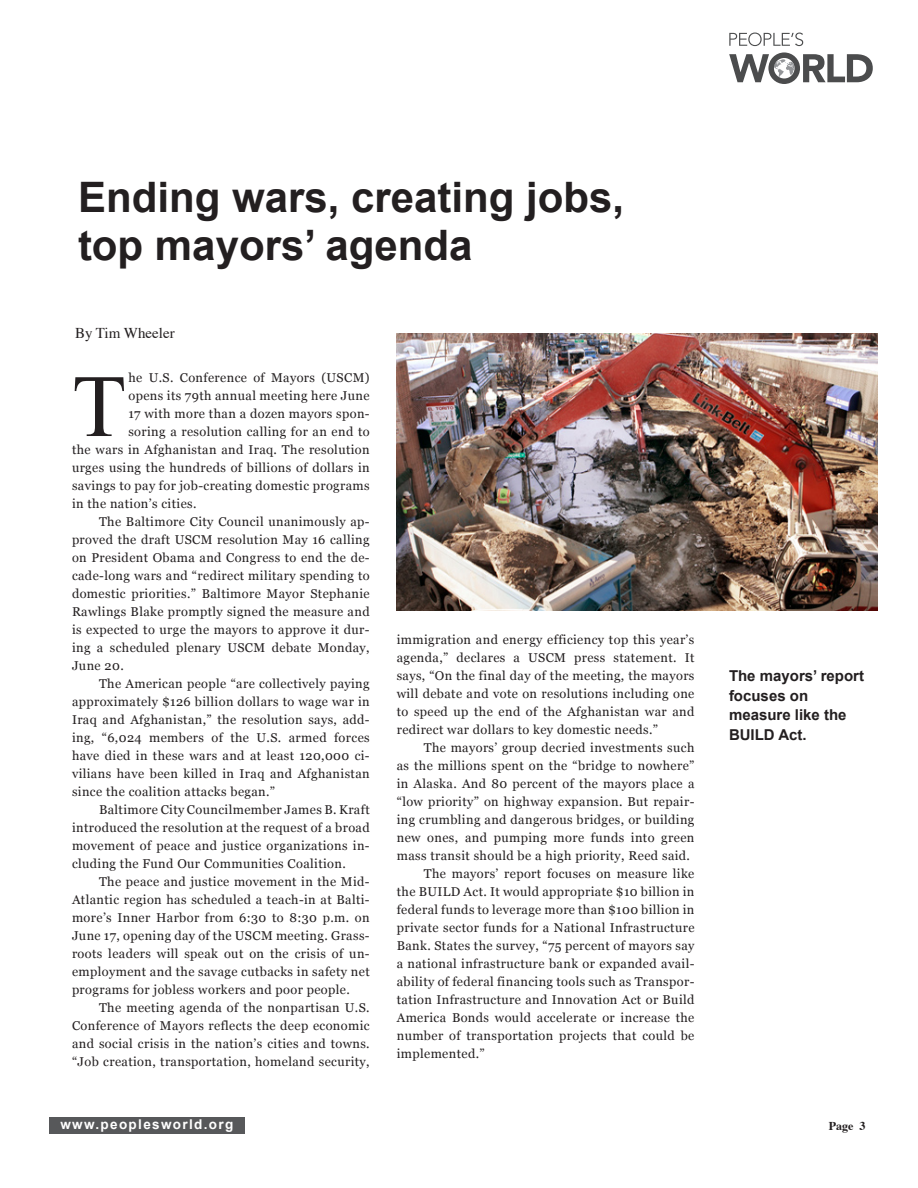
<style>
.page{position:relative;width:918px;height:1188px;background:#fff}
.page>*{position:absolute;margin:0;border:0;box-sizing:border-box;transform-origin:0 0}
.caps_paragraph{font:88.8px "Times New Roman";color:#231f20}
.title_arial-medium{font:700 42px "Arial";color:#231f20}
.quote{font:700 15px/19.5px "Arial";color:#231f20}
.by_line{font:15px "Times";color:#231f20}
.t1{font:700 13.5px "Arial";letter-spacing:.1em;color:#fff}
.body-text{font:12.75px/18px "Georgia";letter-spacing:.03em;color:#231f20;text-align:justify}
.caps_paragraph-2{font:12.75px "Georgia";letter-spacing:.03em;color:#231f20}
.by_line-2{font:700 12px "Times";color:#231f20}
</style>
<div class="page">
<div style="left:49px;top:1118px;width:196px;height:16px;background:#57585a"></div>
<svg style="left:729px;top:33px;width:74px;height:13px"></svg>
<svg style="left:729px;top:52px;width:144px;height:32px"></svg>
<img style="left:396px;top:333px;width:481px;height:277px">
<p class="title_arial-medium" style="left:78px;top:169px;width:548px">Ending wars, creating jobs,</p>
<p class="title_arial-medium" style="left:78px;top:217px;width:396px">top mayors’ agenda</p>
<p class="by_line" style="left:75px;top:318px;width:101px">By Tim Wheeler</p>
<p class="caps_paragraph" style="left:72px;top:347px;width:56px">T</p>
<p class="caps_paragraph-2" style="left:128px;top:370px;width:243px">he U.S. Conference of Mayors (USCM)</p>
<p class="caps_paragraph-2" style="left:128px;top:388px;width:243px">opens its 79th annual meeting here June</p>
<p class="caps_paragraph-2" style="left:128px;top:406px;width:243px">17 with more than a dozen mayors spon-</p>
<p class="caps_paragraph-2" style="left:128px;top:424px;width:243px">soring a resolution calling for an end to</p>
<p class="caps_paragraph-2" style="left:72px;top:442px;width:299px">the wars in Afghanistan and Iraq. The resolution</p>
<p class="caps_paragraph-2" style="left:72px;top:460px;width:299px">urges using the hundreds of billions of dollars in</p>
<p class="caps_paragraph-2" style="left:72px;top:478px;width:299px">savings to pay for job-creating domestic programs</p>
<p class="caps_paragraph-2" style="left:72px;top:496px;width:126px">in the nation’s cities.</p>
<p class="body-text" style="left:72px;top:513px;width:299px;text-indent:27px">The Baltimore City Council unanimously ap&shy;proved the draft USCM resolution May 16 calling on President Obama and Congress to end the de&shy;cade-long wars and “redirect military spending to domestic priorities.” Baltimore Mayor Stephanie Rawlings Blake promptly signed the measure and is expected to urge the mayors to approve it dur&shy;ing a scheduled plenary USCM debate Monday, June 20.</p>
<p class="body-text" style="left:72px;top:675px;width:299px;text-indent:27px">The American people “are collectively paying approximately $126 billion dollars to wage war in Iraq and Afghanistan,” the resolution says, add&shy;ing, “6,024 members of the U.S. armed forces have died in these wars and at least 120,000 ci&shy;vilians have been killed in Iraq and Afghanistan since the coalition attacks began.”</p>
<p class="body-text" style="left:72px;top:801px;width:299px;text-indent:27px">Baltimore City Councilmember James B. Kraft introduced the resolution at the request of a broad movement of peace and justice organizations in&shy;cluding the Fund Our Communities Coalition.</p>
<p class="body-text" style="left:72px;top:873px;width:299px;text-indent:27px">The peace and justice movement in the Mid-Atlantic region has scheduled a teach-in at Balti&shy;more’s Inner Harbor from 6:30 to 8:30 p.m. on June 17, opening day of the USCM meeting. Grass&shy;roots leaders will speak out on the crisis of un&shy;employment and the savage cutbacks in safety net programs for jobless workers and poor people.</p>
<p class="body-text" style="left:72px;top:999px;width:299px;text-indent:27px">The meeting agenda of the nonpartisan U.S.<br>Conference of Mayors reflects the deep economic and social crisis in the nation’s cities and towns. “Job creation, transportation, homeland security,</p>
<p class="t1" style="left:60px;top:1116px;width:174px">www.peoplesworld.org</p>
<p class="body-text" style="left:397px;top:631px;width:299px">immigration and energy efficiency top this year’s agenda,” declares a USCM press statement. It says, “On the final day of the meeting, the mayors will debate and vote on resolutions including one to speed up the end of the Afghanistan war and redirect war dollars to key domestic needs.”</p>
<p class="body-text" style="left:397px;top:739px;width:299px;text-indent:27px">The mayors’ group decried investments such as the millions spent on the “bridge to nowhere” in Alaska. And 80 percent of the mayors place a “low priority” on highway expansion. But repair&shy;ing crumbling and dangerous bridges, or building new ones, and pumping more funds into green mass transit should be a high priority, Reed said.</p>
<p class="body-text" style="left:397px;top:865px;width:299px;text-indent:27px">The mayors’ report focuses on measure like the BUILD Act. It would appropriate $10 billion in federal funds to leverage more than $100 billion in private sector funds for a National Infrastructure Bank. States the survey, “75 percent of mayors say a national infrastructure bank or expanded avail&shy;ability of federal financing tools such as Transpor&shy;tation Infrastructure and Innovation Act or Build America Bonds would accelerate or increase the number of transportation projects that could be implemented.”</p>
<p class="quote" style="left:729px;top:667px;width:137px">The mayors’ report focuses on</p>
<p class="quote" style="left:729px;top:706px;width:119px">measure like the<br>BUILD Act.</p>
<p class="by_line-2" style="left:829px;top:1114px;width:38px">Page 3</p>
</div>
